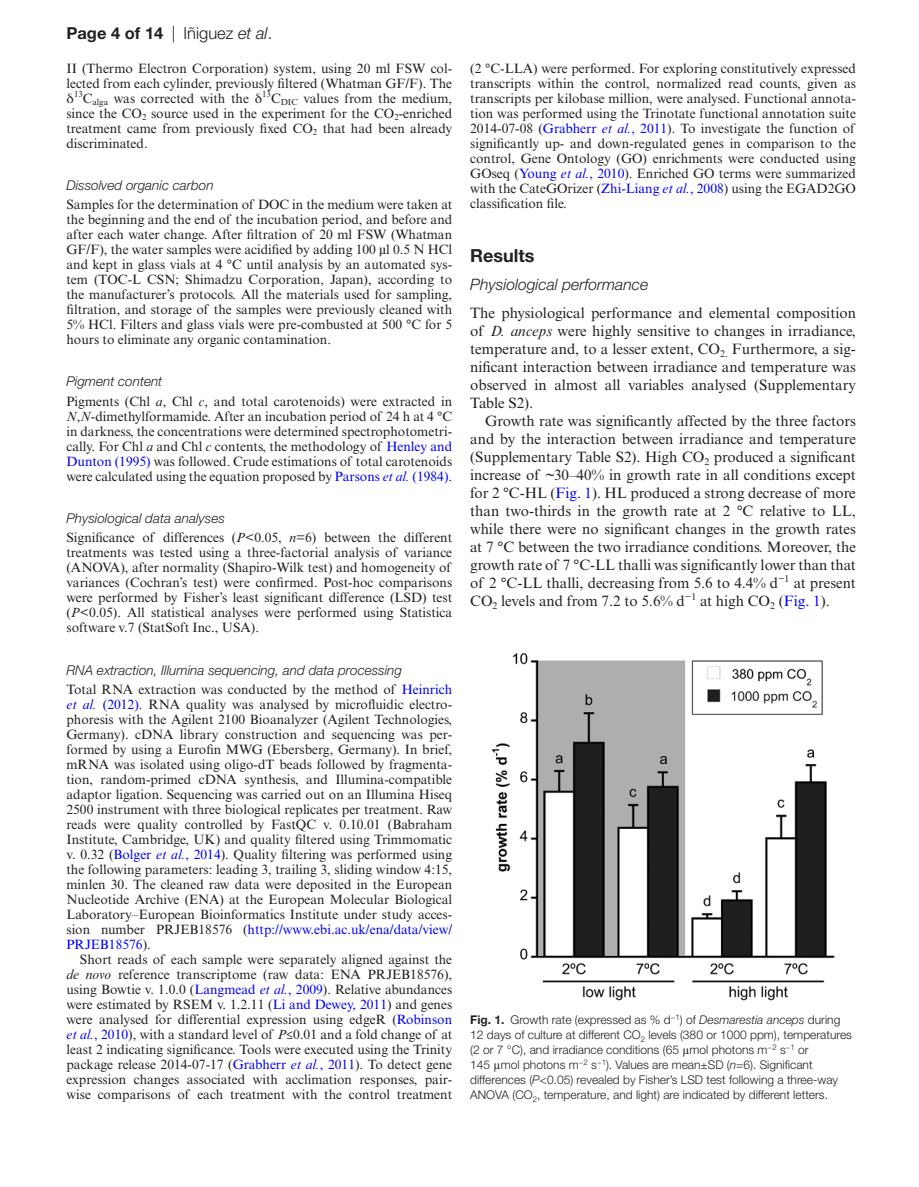
<style>
.page{position:relative;width:919px;height:1187px;background:#fff}
.page>*{position:absolute;margin:0;border:0;box-sizing:border-box;transform-origin:0 0}
.t1{font:700 18px "Helvetica Neue LT Std";color:#231f20}
.t2{font:700 16.5px "Helvetica Neue LT Std";color:#231f20}
.t3{font:italic 300 15.75px "Helvetica Neue LT Std";color:#231f20}
.t4{font:15px/18px "Times New Roman MT Std";color:#231f20;text-align:justify}
.t5{font:13.5px/15px "Times New Roman MT Std";color:#231f20;text-align:justify}
.t6{font:italic 300 13.5px "Helvetica Neue LT Std";color:#231f20}
.t7{font:300 12px/15px "Helvetica Neue LT Std";color:#231f20}
.s1{font-weight:300}
.s2{font-weight:300;font-style:italic}
.s3{font-family:"Gandhari Unicode"}
.s4{font-style:italic}
.s5{color:#00f}
.s6{font-style:italic;color:#00f}
.s7{font-weight:700}
.s8{font-family:"Gandhari Unicode";font-weight:400}
</style>
<div class="page">
<img style="left:492px;top:653px;width:342px;height:347px">
<p class="t2" style="left:66px;top:23px;width:207px">Page 4 of 14 <span class="s1">| Iñiguez</span> <span class="s2">et al</span><span class="s1">.</span></p>
<p class="t5" style="left:66px;top:61px;width:387px">II (Thermo Electron Corporation) system, using 20 ml FSW col&shy;lected from each cylinder, previously filtered (Whatman GF/F). The <span class="s3">δ</span><sup>13</sup>C<sub>alga</sub> was corrected with the <span class="s3">δ</span><sup>13</sup>C<sub>DIC</sub> values from the medium, since the CO<sub>2</sub> source used in the experiment for the CO<sub>2</sub>-enriched treatment came from previously fixed CO<sub>2</sub> that had been already discriminated.</p>
<p class="t6" style="left:66px;top:177px;width:149px">Dissolved organic carbon</p>
<p class="t5" style="left:66px;top:197px;width:387px">Samples for the determination of DOC in the medium were taken at the beginning and the end of the incubation period, and before and after each water change. After filtration of 20 ml FSW (Whatman GF/F), the water samples were acidified by adding 100 <span class="s3">µ</span>l 0.5 N HCl and kept in glass vials at 4 °C until analysis by an automated sys&shy;tem (TOC-L CSN; Shimadzu Corporation, Japan), according to the manufacturer’s protocols. All the materials used for sampling, filtration, and storage of the samples were previously cleaned with 5% HCl. Filters and glass vials were pre-combusted at 500 °C for 5 hours to eliminate any organic contamination.</p>
<p class="t6" style="left:66px;top:373px;width:97px">Pigment content</p>
<p class="t5" style="left:66px;top:394px;width:387px">Pigments (Chl <span class="s4">a</span>, Chl <span class="s4">c</span>, and total carotenoids) were extracted in <span class="s4">N</span>,<span class="s4">N</span>-dimethylformamide. After an incubation period of 24 h at 4 °C in darkness, the concentrations were determined spectrophotometri&shy;cally. For Chl <span class="s4">a</span> and Chl <span class="s4">c</span> contents, the methodology of <span class="s5">Henley and Dunton (1995)</span> was followed. Crude estimations of total carotenoids were calculated using the equation proposed by <span class="s5">Parsons</span> <span class="s6">et al.</span> <span class="s5">(1984)</span>.</p>
<p class="t6" style="left:66px;top:510px;width:160px">Physiological data analyses</p>
<p class="t5" style="left:66px;top:530px;width:387px">Significance of differences (<span class="s4">P</span>&lt;0.05, <span class="s4">n</span>=6) between the different treatments was tested using a three-factorial analysis of variance (ANOVA), after normality (Shapiro-Wilk test) and homogeneity of variances (Cochran’s test) were confirmed. Post-hoc comparisons were performed by Fisher’s least significant difference (LSD) test (<span class="s4">P</span>&lt;0.05). All statistical analyses were performed using Statistica software v.7 (StatSoft Inc., USA).</p>
<p class="t6" style="left:66px;top:661px;width:337px">RNA extraction, Illumina sequencing, and data processing</p>
<p class="t5" style="left:66px;top:682px;width:387px">Total RNA extraction was conducted by the method of <span class="s5">Heinrich </span><span class="s6">et al.</span> <span class="s5">(2012)</span>. RNA quality was analysed by microfluidic electro&shy;phoresis with the Agilent 2100 Bioanalyzer (Agilent Technologies, Germany). cDNA library construction and sequencing was per&shy;formed by using a Eurofin MWG (Ebersberg, Germany). In brief, mRNA was isolated using oligo-dT beads followed by fragmenta&shy;tion, random-primed cDNA synthesis, and Illumina-compatible adaptor ligation. Sequencing was carried out on an Illumina Hiseq 2500 instrument with three biological replicates per treatment. Raw reads were quality controlled by FastQC v. 0.10.01 (Babraham Institute, Cambridge, UK) and quality filtered using Trimmomatic v. 0.32 (<span class="s5">Bolger</span> <span class="s6">et al.</span><span class="s5">, 2014</span>). Quality filtering was performed using the following parameters: leading 3, trailing 3, sliding window 4:15, minlen 30. The cleaned raw data were deposited in the European Nucleotide Archive (ENA) at the European Molecular Biological Laboratory–European Bioinformatics Institute under study acces&shy;sion number PRJEB18576 (<span class="s5">http://www.ebi.ac.uk/ena/data/view/ PRJEB18576</span>).</p>
<p class="t5" style="left:66px;top:952px;width:387px;text-indent:14px">Short reads of each sample were separately aligned against the <span class="s4">de novo</span> reference transcriptome (raw data: ENA PRJEB18576), using Bowtie v. 1.0.0 (<span class="s5">Langmead</span> <span class="s6">et al.</span><span class="s5">, 2009</span>). Relative abundances were estimated by RSEM v. 1.2.11 (<span class="s5">Li and Dewey, 2011</span>) and genes were analysed for differential expression using edgeR (<span class="s5">Robinson </span><span class="s6">et al.</span><span class="s5">, 2010</span>), with a standard level of <span class="s4">P</span>≤0.01 and a fold change of at least 2 indicating significance. Tools were executed using the Trinity package release 2014-07-17 (<span class="s5">Grabherr</span> <span class="s6">et al.</span><span class="s5">, 2011</span>). To detect gene expression changes associated with acclimation responses, pair&shy;wise comparisons of each treatment with the control treatment</p>
<p class="t5" style="left:470px;top:61px;width:387px">(2 °C-LLA) were performed. For exploring constitutively expressed transcripts within the control, normalized read counts, given as transcripts per kilobase million, were analysed. Functional annota&shy;tion was performed using the Trinotate functional annotation suite 2014-07-08 (<span class="s5">Grabherr</span> <span class="s6">et al.</span><span class="s5">, 2011</span>). To investigate the function of significantly up- and down-regulated genes in comparison to the control, Gene Ontology (GO) enrichments were conducted using GOseq (<span class="s5">Young</span> <span class="s6">et al.</span><span class="s5">, 2010</span>). Enriched GO terms were summarized with the CateGOrizer (<span class="s5">Zhi-Liang</span> <span class="s6">et al.</span><span class="s5">, 2008</span>) using the EGAD2GO classification file.</p>
<h1 class="t1" style="left:470px;top:244px;width:66px">Results</h1>
<p class="t3" style="left:470px;top:274px;width:179px">Physiological performance</p>
<p class="t4" style="left:470px;top:304px;width:387px">The physiological performance and elemental composition of <span class="s4">D. anceps</span> were highly sensitive to changes in irradiance, temperature and, to a lesser extent, CO<sub>2.</sub> Furthermore, a sig&shy;nificant interaction between irradiance and temperature was observed in almost all variables analysed (Supplementary Table S2).</p>
<p class="t4" style="left:470px;top:412px;width:387px;text-indent:15px">Growth rate was significantly affected by the three factors and by the interaction between irradiance and temperature (Supplementary Table S2). High CO<sub>2</sub> produced a significant increase of ~30–40% in growth rate in all conditions except for 2 °C-HL (<span class="s5">Fig. 1</span>). HL produced a strong decrease of more than two-thirds in the growth rate at 2 °C relative to LL, while there were no significant changes in the growth rates at 7 °C between the two irradiance conditions. Moreover, the growth rate of 7 °C-LL thalli was significantly lower than that of 2 °C-LL thalli, decreasing from 5.6 to 4.4% d<sup>−1</sup> at present CO<sub>2</sub> levels and from 7.2 to 5.6% d<sup>−1</sup> at high CO<sub>2</sub> (<span class="s5">Fig. 1</span>).</p>
<p class="t7" style="left:470px;top:1012px;width:383px"><span class="s7">Fig. 1.</span> Growth rate (expressed as % d<sup>−1</sup>) of <span class="s4">Desmarestia anceps</span> during 12 days of culture at different CO<sub>2</sub> levels (380 or 1000 ppm), temperatures (2 or 7 °C), and irradiance conditions (65 <span class="s8">μ</span>mol photons m<sup>−2</sup> s<sup>−1</sup> or<br>145 <span class="s8">μ</span>mol photons m<sup>−2</sup> s<sup>−1</sup>). Values are mean±SD (<span class="s4">n</span>=6). Significant differences (<span class="s4">P</span>&lt;0.05) revealed by Fisher’s LSD test following a three-way ANOVA (CO<sub>2</sub>, temperature, and light) are indicated by different letters.</p>
</div>
